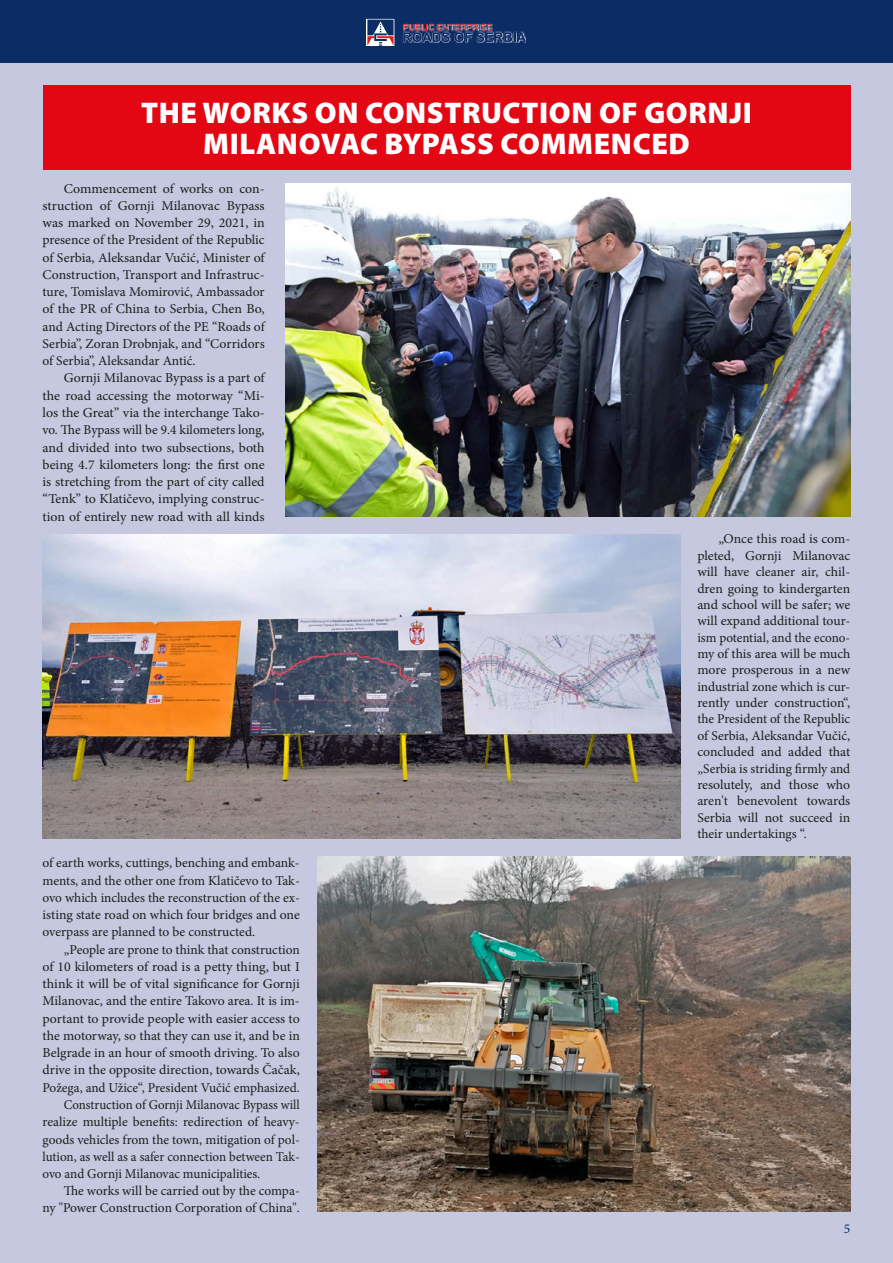
<style>
.page{position:relative;width:893px;height:1263px;background:#fff}
.page>*{position:absolute;margin:0;border:0;box-sizing:border-box;transform-origin:0 0}
.t1{font:900 30px/31.5px "Myriad Pro";letter-spacing:.02em;color:#fff;text-align:center}
.t2{font:13.5px/17.2px "Minion Pro";color:#1d1d1b;text-align:justify}
.t3{font:13.5px "Minion Pro";color:#1d1d1b;scale:.95 1}
.t4{font:13.5px "Minion Pro";color:#0c2c65}
.s1{font-size:13.8px}
</style>
<div class="page">
<div style="left:0;top:2px;width:893px;height:1261px;background:#c5c8de"></div>
<div style="left:0;top:0;width:893px;height:63px;background:#0c2c65"></div>
<svg style="left:366px;top:18px;width:160px;height:28px"></svg>
<svg style="left:403px;top:24px;width:123px;height:18px"></svg>
<svg style="left:367px;top:19px;width:27px;height:1px"></svg>
<svg style="left:367px;top:20px;width:27px;height:26px"></svg>
<div style="left:43px;top:85px;width:807px;height:85px;background:#e30613"></div>
<img style="left:318px;top:856px;width:532px;height:356px">
<img style="left:43px;top:534px;width:637px;height:304px">
<img style="left:286px;top:183px;width:564px;height:334px">
<h1 class="t1" style="left:141px;top:96px;width:612px">THE WORKS ON CONSTRUCTION OF GORNJI<br>MILANOVAC BYPASS COMMENCED</h1>
<p class="t2" style="left:43px;top:180px;width:224px;text-indent:21px">Commencement of works on con&shy;struction of Gornji Milanovac Bypass was marked on November 29, 2021, in presence of the President of the Republic of Serbia, Aleksandar Vučić, Minister of Construction, Transport and Infrastruc&shy;ture, Tomislava Momirović, Ambassador of the PR of China to Serbia, Chen Bo, and Acting Directors of the PE “Roads of Serbia”, Zoran Drobnjak, and “Corridors of Serbia”, Aleksandar Antić.</p>
<p class="t2" style="left:43px;top:370px;width:224px;text-indent:21px">Gornji Milanovac Bypass is a part of the road accessing the motorway “<span class="s1">Mi&shy;los the Great</span>” via the interchange Tako&shy;vo. The Bypass will be 9.4 kilometers long, and divided into two subsections, both being 4.7 kilometers long: the first one is stretching from the part of city called “Tenk” to Klatičevo, implying construc&shy;tion of entirely new road with all kinds</p>
<p class="t2" style="left:43px;top:854px;width:259px">of earth works, cuttings, benching and embank&shy;ments, and the other one from Klatičevo to Tak&shy;ovo which includes the reconstruction of the ex&shy;isting state road on which four bridges and one overpass are planned to be constructed.</p>
<p class="t2" style="left:64px;top:941px;width:237px">„People are prone to think that construction</p>
<p class="t2" style="left:43px;top:958px;width:259px">of 10 kilometers of road is a petty thing, but I</p>
<p class="t2" style="left:43px;top:975px;width:259px">think it will be of vital significance for Gornji</p>
<p class="t2" style="left:43px;top:992px;width:259px">Milanovac, and the entire Takovo area. It is im-</p>
<p class="t2" style="left:43px;top:1010px;width:259px">portant to provide people with easier access to</p>
<p class="t2" style="left:43px;top:1027px;width:259px">the motorway, so that they can use it, and be in</p>
<p class="t2" style="left:43px;top:1044px;width:259px">Belgrade in an hour of smooth driving. To also</p>
<p class="t2" style="left:43px;top:1061px;width:259px">drive in the opposite direction, towards Čačak,</p>
<p class="t2" style="left:43px;top:1079px;width:259px">Požega, and Užice“, President Vučić emphasized.</p>
<p class="t3" style="left:64px;top:1095px;width:250px">Construction of Gornji Milanovac Bypass will</p>
<p class="t2" style="left:43px;top:1113px;width:259px">realize multiple benefits: redirection of heavy-</p>
<p class="t2" style="left:43px;top:1130px;width:259px">goods vehicles from the town, mitigation of pol-</p>
<p class="t2" style="left:43px;top:1148px;width:259px">lution, as well as a safer connection between Tak-</p>
<p class="t2" style="left:43px;top:1165px;width:219px">ovo and Gornji Milanovac municipalities.</p>
<p class="t2" style="left:64px;top:1182px;width:237px">The works will be carried out by the compa-</p>
<p class="t2" style="left:43px;top:1199px;width:259px">ny "Power Construction Corporation of China".</p>
<p class="t2" style="left:697px;top:531px;width:154px;line-height:16.4px;text-indent:21px">„Once this road is com&shy;pleted, Gornji Milanovac will have cleaner air, chil&shy;dren going to kindergarten and school will be safer; we will expand additional tour&shy;ism potential, and the econo&shy;my of this area will be much more prosperous in a new industrial zone which is cur&shy;rently under construction“, the President of the Republic of Serbia, Aleksandar Vučić, concluded and added that „Serbia is striding firmly and resolutely, and those who aren't benevolent towards Serbia will not succeed in their undertakings “.</p>
<p class="t4" style="left:844px;top:1220px;width:8px">5</p>
</div>
